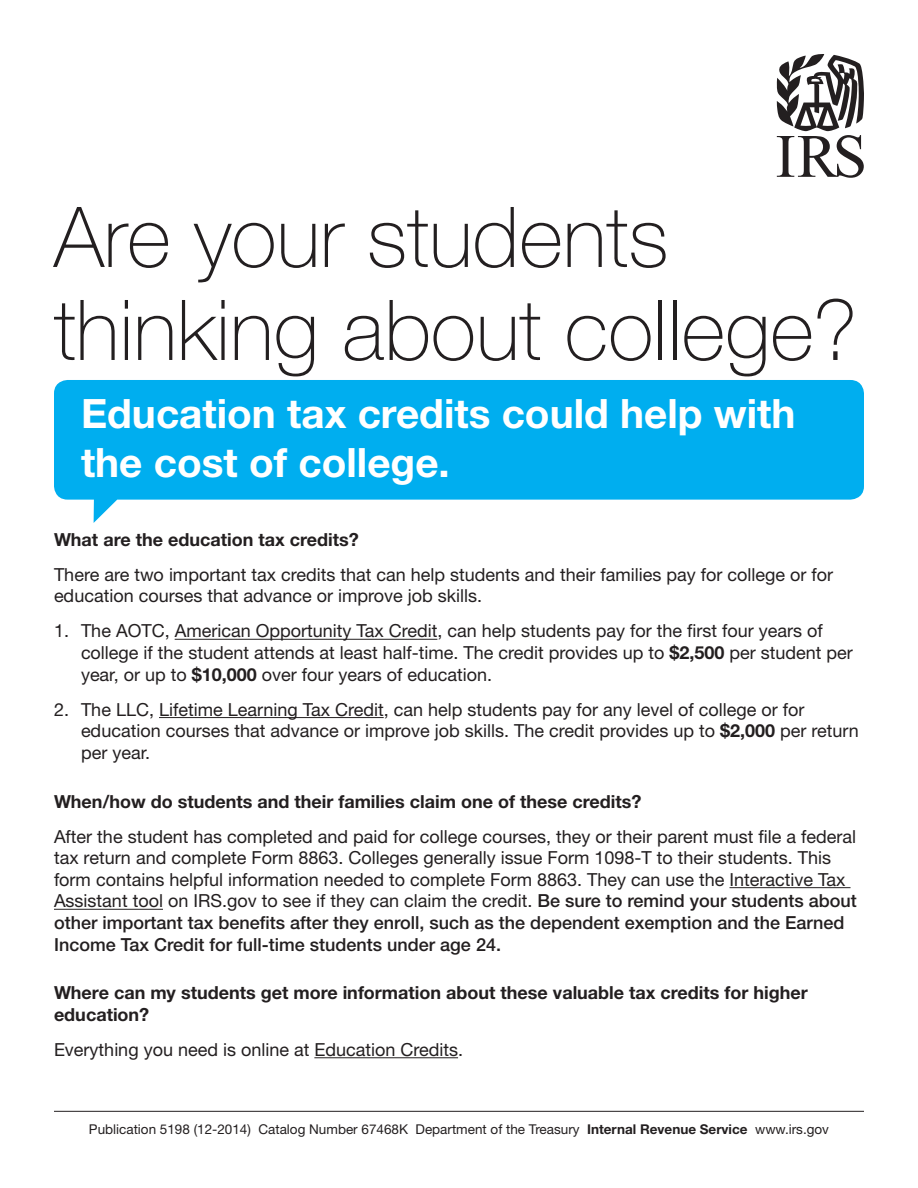
<style>
.page{position:relative;width:918px;height:1188px;background:#fff}
.page>*{position:absolute;margin:0;border:0;box-sizing:border-box;transform-origin:0 0}
.t1{font:100 84px/93px "Helvetica Neue LT Std";color:#231f20}
.Sub_Title{font:700 40.5px/48.6px "Helvetica Neue LT Std";color:#fff}
.Body{font:18px/21.6px "Helvetica Neue LT Std";color:#231f20}
.Heading{font:700 18px/21.6px "Helvetica Neue LT Std";color:#231f20}
.Body-2{font:13.5px "Helvetica Neue LT Std";color:#231f20}
.s1{font-weight:700}
.s2{font-weight:500}
</style>
<div class="page">
<svg style="left:54px;top:380px;width:810px;height:143px;fill:#00aeef"></svg>
<svg style="left:776px;top:54px;width:88px;height:124px"></svg>
<hr style="left:54px;top:1111px;width:810px;height:1px;background:#231f20">
<hr style="left:175px;top:639px;width:262px;height:1px;background:#231f20">
<hr style="left:159px;top:717px;width:225px;height:1px;background:#231f20">
<hr style="left:730px;top:887px;width:121px;height:1px;background:#231f20">
<hr style="left:54px;top:909px;width:109px;height:1px;background:#231f20">
<hr style="left:314px;top:1057px;width:144px;height:1px;background:#231f20">
<p class="t1" style="left:54px;top:191px;width:805px">Are your students thinking about college?</p>
<p class="Sub_Title" style="left:81px;top:389px;width:716px">Education tax credits could help with the cost of college.</p>
<p class="Heading" style="left:54px;top:528px;width:306px">What are the education tax credits?</p>
<p class="Body" style="left:54px;top:563px;width:781px">There are two important tax credits that can help students and their families pay for college or for education courses that advance or improve job skills.</p>
<p class="Body" style="left:81px;top:620px;width:773px;text-indent:-27px">1. The AOTC, American Opportunity Tax Credit, can help students pay for the first four years of college if the student attends at least half-time. The credit provides up to <span class="s1">$2,500</span> per student per year, or up to <span class="s1">$10,000</span> over four years of education.</p>
<p class="Body" style="left:81px;top:698px;width:779px;text-indent:-27px">2. The LLC, Lifetime Learning Tax Credit, can help students pay for any level of college or for education courses that advance or improve job skills. The credit provides up to <span class="s1">$2,000</span> per return per year.</p>
<p class="Heading" style="left:54px;top:790px;width:589px">When/how do students and their families claim one of these credits?</p>
<p class="Body" style="left:54px;top:825px;width:804px">After the student has completed and paid for college courses, they or their parent must file a federal tax return and complete Form 8863. Colleges generally issue Form 1098-T to their students. This form contains helpful information needed to complete Form 8863. They can use the Interactive Tax Assistant tool on IRS.gov to see if they can claim the credit. <span class="s2">Be sure to remind your students about other important tax benefits after they enroll, such as the dependent exemption and the Earned Income Tax Credit for full-time students under age 24.</span></p>
<p class="Heading" style="left:54px;top:982px;width:755px">Where can my students get more information about these valuable tax credits for higher education?</p>
<p class="Body" style="left:54px;top:1039px;width:411px">Everything you need is online at Education Credits.</p>
<p class="Body-2" style="left:89px;top:1121px;width:742px">Publication 5198 (12-2014) Catalog Number 67468K Department of the Treasury <span class="s1">Internal Revenue Service</span> www.irs.gov</p>
</div>
